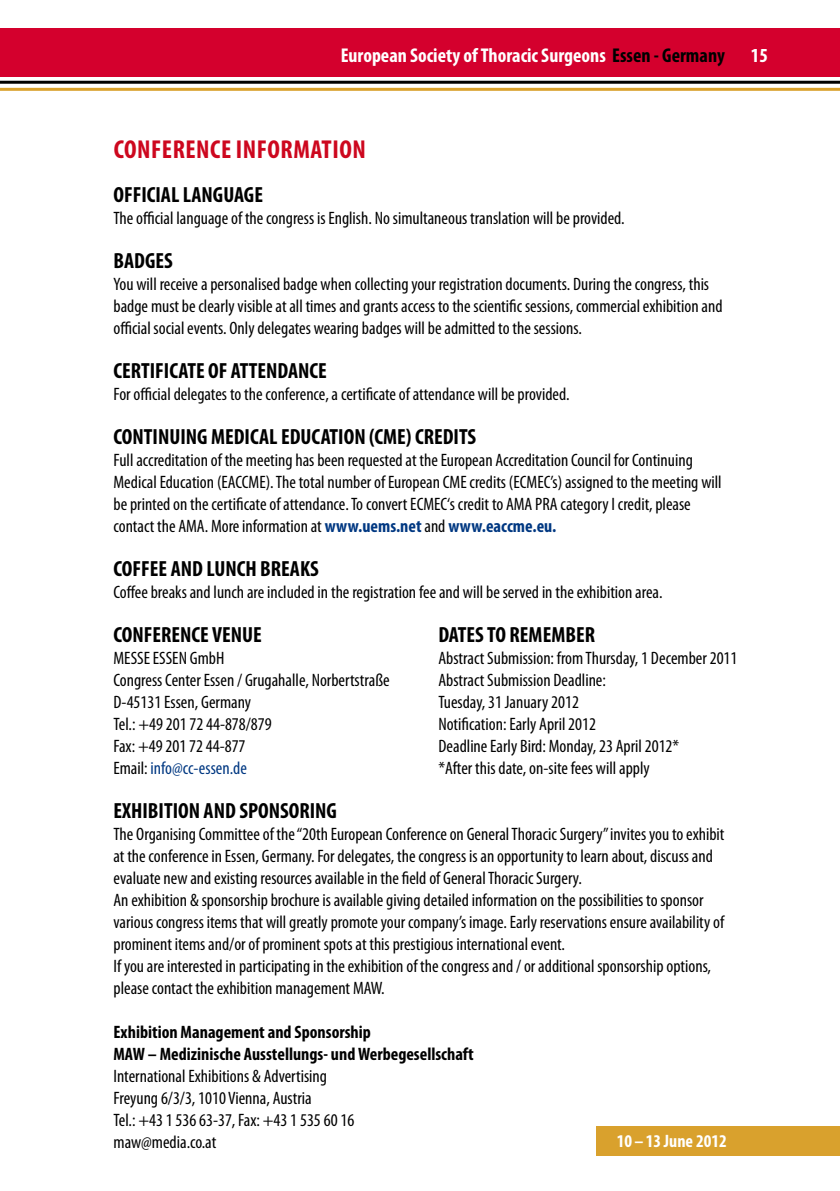
<style>
.page{position:relative;width:840px;height:1191px;background:#fff}
.page>*{position:absolute;margin:0;border:0;box-sizing:border-box;transform-origin:0 0}
.t1{font:700 condensed 26px "Myriad Pro";letter-spacing:.02em;color:#cd071e}
.t2{font:700 condensed 22px "Myriad Pro";color:#000}
.t3{font:700 condensed 20px "Myriad Pro";color:#fff}
.t4{font:condensed 18px/22px "Myriad Pro";color:#000}
.t5{font:700 condensed 18px/22px "Myriad Pro";color:#000}
.t6{font:700 condensed 18px "Myriad Pro";color:#fff}
.s1{color:#000}
.s2{font-weight:700;color:#003882}
.s3{color:#003882}
</style>
<div class="page">
<div style="left:0;top:28px;width:839px;height:49px;background:#d4002d"></div>
<hr style="left:0;top:88px;width:839px;height:3px;background:#d9a12d">
<hr style="left:0;top:81px;width:839px;height:3px;background:#000">
<div style="left:595px;top:1126px;width:244px;height:30px;background:#d9a12d"></div>
<p class="t3" style="left:340px;top:43px;width:385px">European Society of Thoracic Surgeons <span class="s1">Essen - Germany</span></p>
<p class="t3" style="left:750px;top:43px;width:19px">15</p>
<h1 class="t1" style="left:114px;top:133px;width:253px">CONFERENCE INFORMATION</h1>
<p class="t2" style="left:113px;top:181px;width:151px">OFFICIAL LANGUAGE</p>
<p class="t4" style="left:113px;top:207px;width:512px">The official language of the congress is English. No simultaneous translation will be provided.</p>
<p class="t2" style="left:113px;top:247px;width:61px">BADGES</p>
<p class="t4" style="left:113px;top:273px;width:610px">You will receive a personalised badge when collecting your registration documents. During the congress, this badge must be clearly visible at all times and grants access to the scientific sessions, commercial exhibition and official social events. Only delegates wearing badges will be admitted to the sessions.</p>
<p class="t2" style="left:113px;top:357px;width:215px">CERTIFICATE OF ATTENDANCE</p>
<p class="t4" style="left:113px;top:383px;width:457px">For official delegates to the conference, a certificate of attendance will be provided.</p>
<p class="t2" style="left:113px;top:423px;width:364px">CONTINUING MEDICAL EDUCATION (CME) CREDITS</p>
<p class="t4" style="left:113px;top:449px;width:609px">Full accreditation of the meeting has been requested at the European Accreditation Council for Continuing Medical Education (EACCME). The total number of European CME credits (ECMEC’s) assigned to the meeting will be printed on the certificate of attendance. To convert ECMEC‘s credit to AMA PRA category I credit, please contact the AMA. More information at <span class="s2">www.uems.net</span> and <span class="s2">www.eaccme.eu.</span></p>
<p class="t2" style="left:113px;top:555px;width:207px">COFFEE AND LUNCH BREAKS</p>
<p class="t4" style="left:113px;top:581px;width:550px">Coffee breaks and lunch are included in the registration fee and will be served in the exhibition area.</p>
<p class="t2" style="left:113px;top:621px;width:150px">CONFERENCE VENUE</p>
<p class="t4" style="left:113px;top:647px;width:277px">MESSE ESSEN GmbH<br>Congress Center Essen / Grugahalle, Norbertstraße<br>D-45131 Essen, Germany<br>Tel.: +49 201 72 44-878/879<br>Fax: +49 201 72 44-877<br>Email: <span class="s3">info@cc-essen.de</span></p>
<p class="t2" style="left:113px;top:797px;width:225px">EXHIBITION AND SPONSORING</p>
<p class="t4" style="left:113px;top:823px;width:612px">The Organising Committee of the “20th European Conference on General Thoracic Surgery” invites you to exhibit at the conference in Essen, Germany. For delegates, the congress is an opportunity to learn about, discuss and evaluate new and existing resources available in the field of General Thoracic Surgery.<br>An exhibition &amp; sponsorship brochure is available giving detailed information on the possibilities to sponsor various congress items that will greatly promote your company’s image. Early reservations ensure availability of prominent items and/or of prominent spots at this prestigious international event.<br>If you are interested in participating in the exhibition of the congress and / or additional sponsorship options, please contact the exhibition management MAW.</p>
<p class="t5" style="left:113px;top:1021px;width:361px">Exhibition Management and Sponsorship<br>MAW – Medizinische Ausstellungs- und Werbegesellschaft</p>
<p class="t4" style="left:113px;top:1065px;width:242px">International Exhibitions &amp; Advertising Freyung 6/3/3, 1010 Vienna, Austria<br>Tel.: +43 1 536 63-37, Fax: +43 1 535 60 16 maw@media.co.at</p>
<p class="t2" style="left:438px;top:621px;width:158px">DATES TO REMEMBER</p>
<p class="t4" style="left:438px;top:647px;width:300px">Abstract Submission: from Thursday, 1 December 2011<br>Abstract Submission Deadline:<br>Tuesday, 31 January 2012<br>Notification: Early April 2012<br>Deadline Early Bird: Monday, 23 April 2012*<br>*After this date, on-site fees will apply</p>
<p class="t6" style="left:616px;top:1130px;width:111px">10 –13 June 2012</p>
</div>
